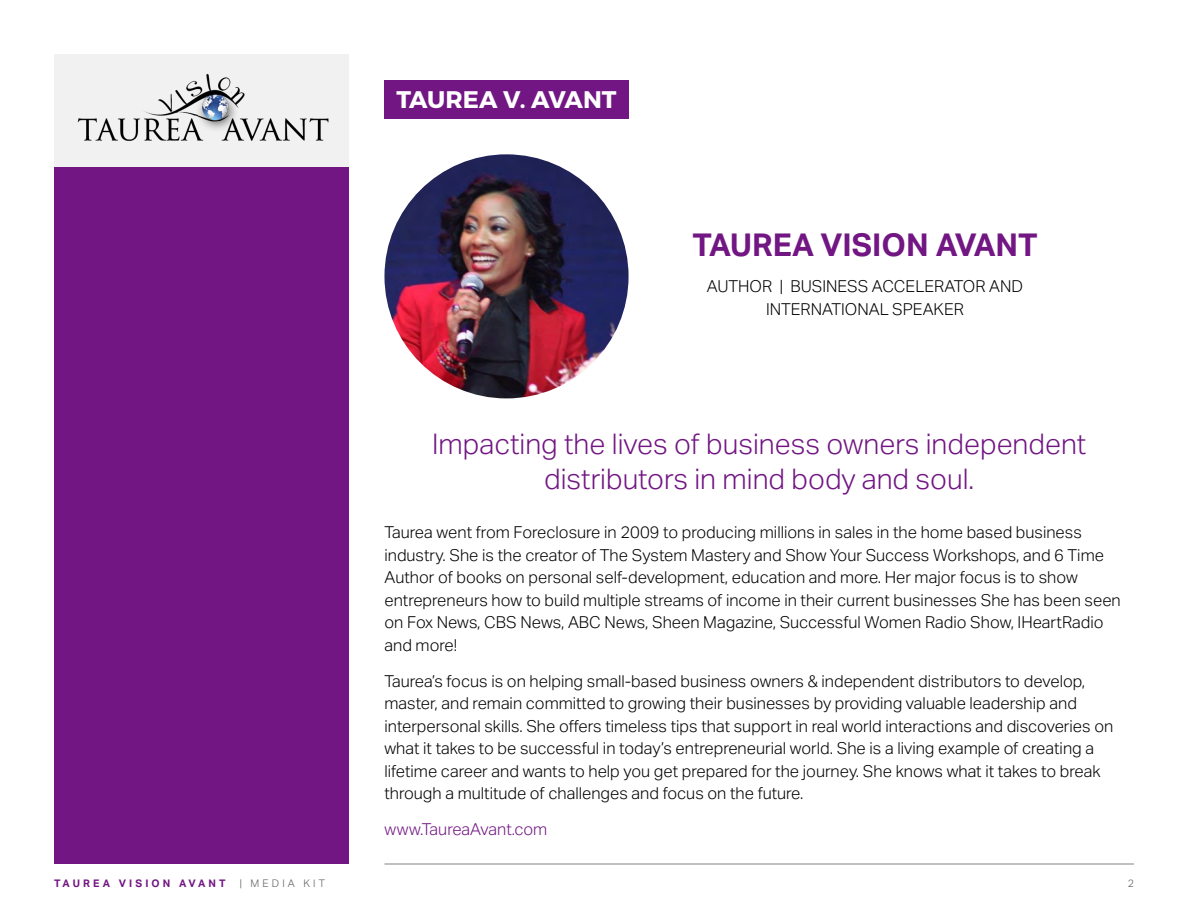
<style>
.page{position:relative;width:1188px;height:918px;background:#fff}
.page>*{position:absolute;margin:0;border:0;box-sizing:border-box;transform-origin:0 0}
.t1{font:700 31.5px "Aktiv Grotesk";color:#721683}
.t2{font:300 28.5px/34.5px "Aktiv Grotesk";color:#721683;text-align:center}
.t3{font:700 24px "Montserrat";color:#fff}
.t4{font:300 16.5px/22.5px "Aktiv Grotesk";color:#000}
.t5{font:300 16.5px "Aktiv Grotesk";color:#721683}
.t6{font:700 10.5px "Aktiv Grotesk";letter-spacing:.3em;color:#721683}
.t7{font:300 10.5px "Aktiv Grotesk";letter-spacing:.3em;color:#58595b}
</style>
<div class="page">
<div style="left:54px;top:166px;width:295px;height:698px;background:#721683"></div>
<hr style="left:384px;top:864px;width:750px;height:1px;background:#000">
<img style="left:384px;top:154px;width:245px;height:244px;border-radius:122px">
<div style="left:54px;top:54px;width:295px;height:112px;background:#f1f1f2"></div>
<img style="left:77px;top:74px;width:252px;height:67px">
<div style="left:384px;top:80px;width:245px;height:39px;background:#721683"></div>
<h3 class="t3" style="left:396px;top:84px;width:222px">TAUREA V. AVANT</h3>
<h1 class="t1" style="left:693px;top:225px;width:347px">TAUREA VISION AVANT</h1>
<p class="t4" style="left:707px;top:275px;width:318px;text-align:center">AUTHOR | BUSINESS ACCELERATOR AND<br>INTERNATIONAL SPEAKER</p>
<h2 class="t2" style="left:432px;top:427px;width:656px">Impacting the lives of business owners independent distributors in mind body and soul.</h2>
<p class="t4" style="left:384px;top:521px;width:738px">Taurea went from Foreclosure in 2009 to producing millions in sales in the home based business industry. She is the creator of The System Mastery and Show Your Success Workshops, and 6 Time Author of books on personal self-development, education and more. Her major focus is to show entrepreneurs how to build multiple streams of income in their current businesses She has been seen on Fox News, CBS News, ABC News, Sheen Magazine, Successful Women Radio Show, IHeartRadio and more!</p>
<p class="t4" style="left:384px;top:670px;width:730px">Taurea’s focus is on helping small-based business owners &amp; independent distributors to develop, master, and remain committed to growing their businesses by providing valuable leadership and interpersonal skills. She offers timeless tips that support in real world interactions and discoveries on what it takes to be successful in today’s entrepreneurial world. She is a living example of creating a lifetime career and wants to help you get prepared for the journey. She knows what it takes to break through a multitude of challenges and focus on the future.</p>
<p class="t5" style="left:384px;top:820px;width:164px">www.TaureaAvant.com</p>
<p class="t6" style="left:54px;top:877px;width:173px">TAUREA VISION AVANT</p>
<p class="t7" style="left:240px;top:878px;width:87px">| MEDIA KIT</p>
<p class="t7" style="left:1128px;top:878px;width:8px">2</p>
</div>
